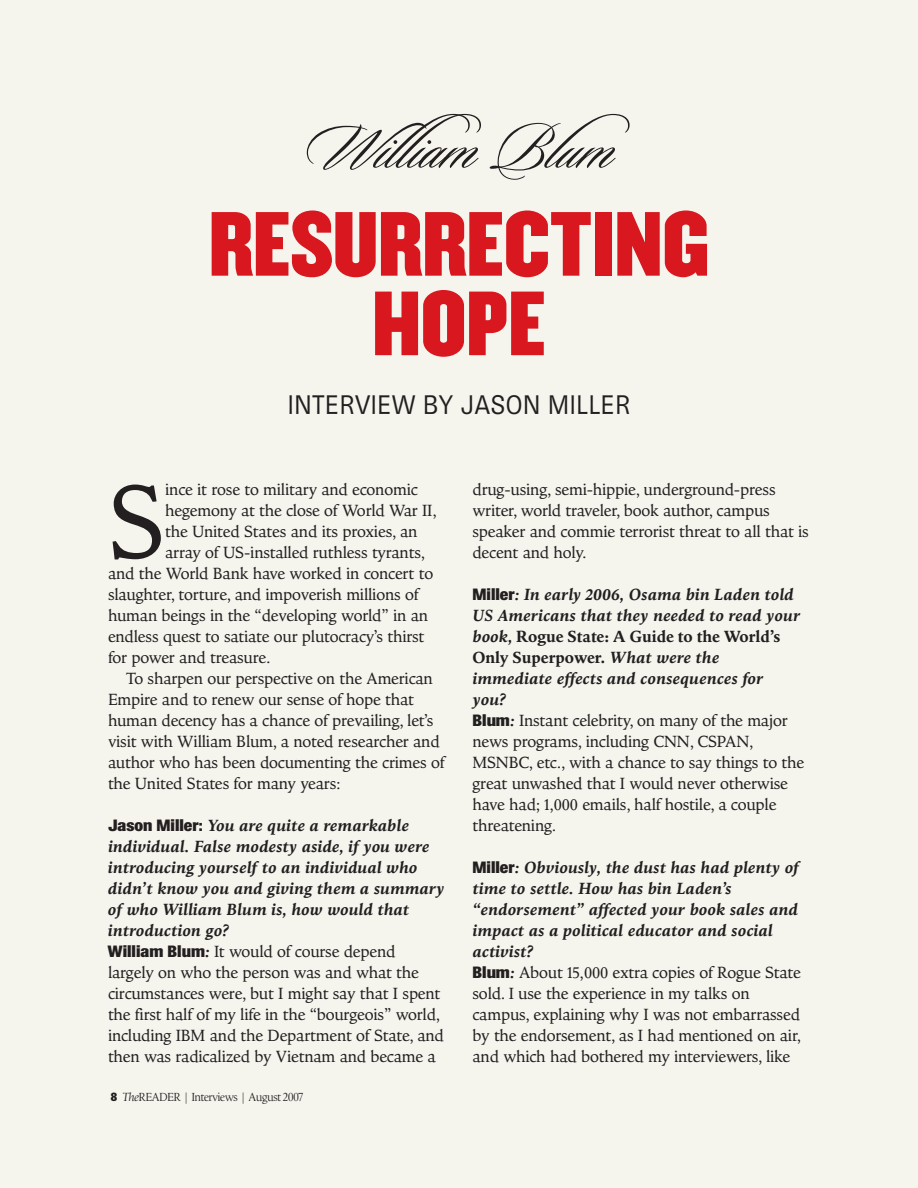
<style>
.page{position:relative;width:918px;height:1188px;background:#f5f5ee}
.page>*{position:absolute;margin:0;border:0;box-sizing:border-box;transform-origin:0 0}
.t1{font:106.05px "Nicholas";color:#231f20}
.t2{font:79.5px/79.5px "Champion HTF Middleweight";color:#d8171f;text-align:center}
.t3{font:67.5px "Sloop Script Three";color:#231f20}
.t4{font:300 27px "Brown";color:#231f20}
.t5{font:16.5px/21px "Nicholas";letter-spacing:-.01em;color:#231f20}
.t6{font:300 12px "Nicholas Display";color:#231f20}
.s1{font-family:"Brown";font-weight:800}
.s2{font-weight:700;font-style:italic}
.s3{font-style:italic}
.s4{font-weight:700}
</style>
<div class="page">
<h3 class="t3" style="left:304px;top:104px;width:332px">William Blum</h3>
<h2 class="t2" style="left:209px;top:209px;width:502px">RESURRECTING<br>HOPE</h2>
<h3 class="t4" style="left:288px;top:396px;width:344px">INTERVIEW BY JASON MILLER</h3>
<h1 class="t1" style="left:108px;top:480px;width:59px">S</h1>
<p class="t5" style="left:165px;top:480px;width:254px">ince it rose to military and economic</p>
<p class="t5" style="left:165px;top:501px;width:273px">hegemony at the close of World War II,</p>
<p class="t5" style="left:165px;top:522px;width:254px">the United States and its proxies, an</p>
<p class="t5" style="left:165px;top:543px;width:262px">array of US-installed ruthless tyrants,</p>
<p class="t5" style="left:108px;top:564px;width:327px">and the World Bank have worked in concert to</p>
<p class="t5" style="left:108px;top:585px;width:312px">slaughter, torture, and impoverish millions of</p>
<p class="t5" style="left:108px;top:606px;width:322px">human beings in the “developing world” in an</p>
<p class="t5" style="left:108px;top:627px;width:318px">endless quest to satiate our plutocracy’s thirst</p>
<p class="t5" style="left:108px;top:648px;width:164px">for power and treasure.</p>
<p class="t5" style="left:126px;top:669px;width:308px">To sharpen our perspective on the American</p>
<p class="t5" style="left:108px;top:690px;width:307px">Empire and to renew our sense of hope that</p>
<p class="t5" style="left:108px;top:711px;width:327px">human decency has a chance of prevailing, let’s</p>
<p class="t5" style="left:108px;top:732px;width:333px">visit with William Blum, a noted researcher and</p>
<p class="t5" style="left:108px;top:753px;width:338px">author who has been documenting the crimes of</p>
<p class="t5" style="left:108px;top:774px;width:234px">the United States for many years:</p>
<p class="t5" style="left:108px;top:816px;width:338px"><span class="s1">Jason Miller:</span> <span class="s2">You are quite a remarkable individual. False modesty aside, if you were introducing yourself to an individual who didn’t know you and giving them a summary of who William Blum is, how would that introduction go?<br></span><span class="s1">William Blum</span><span class="s2">:</span> It would of course depend largely on who the person was and what the circumstances were, but I might say that I spent the first half of my life in the “bourgeois” world, including IBM and the Department of State, and then was radicalized by Vietnam and became a</p>
<p class="t6" style="left:111px;top:1092px;width:194px"><span class="s1">8</span> <span class="s3">The</span>READER | Interviews | August 2007</p>
<p class="t5" style="left:473px;top:480px;width:338px">drug-using, semi-hippie, underground-press writer, world traveler, book author, campus speaker and commie terrorist threat to all that is decent and holy.</p>
<p class="t5" style="left:472px;top:585px;width:333px"><span class="s1">Miller</span><span class="s2">: In early 2006, Osama bin Laden told US Americans that they needed to read your book,</span> <span class="s4">Rogue State: A Guide to the World’s Only Superpower.</span> <span class="s2">What were the<br>immediate effects and consequences for<br>you?<br></span><span class="s1">Blum</span><span class="s2">:</span> Instant celebrity, on many of the major news programs, including CNN, CSPAN, MSNBC, etc., with a chance to say things to the great unwashed that I would never otherwise have had; 1,000 emails, half hostile, a couple threatening.</p>
<p class="t5" style="left:472px;top:858px;width:330px"><span class="s1">Miller</span><span class="s2">: Obviously, the dust has had plenty of time to settle. How has bin Laden’s “endorsement” affected your book sales and impact as a political educator and social activist?<br></span><span class="s1">Blum</span><span class="s2">:</span> About 15,000 extra copies of Rogue State sold. I use the experience in my talks on campus, explaining why I was not embarrassed by the endorsement, as I had mentioned on air, and which had bothered my interviewers, like</p>
</div>
